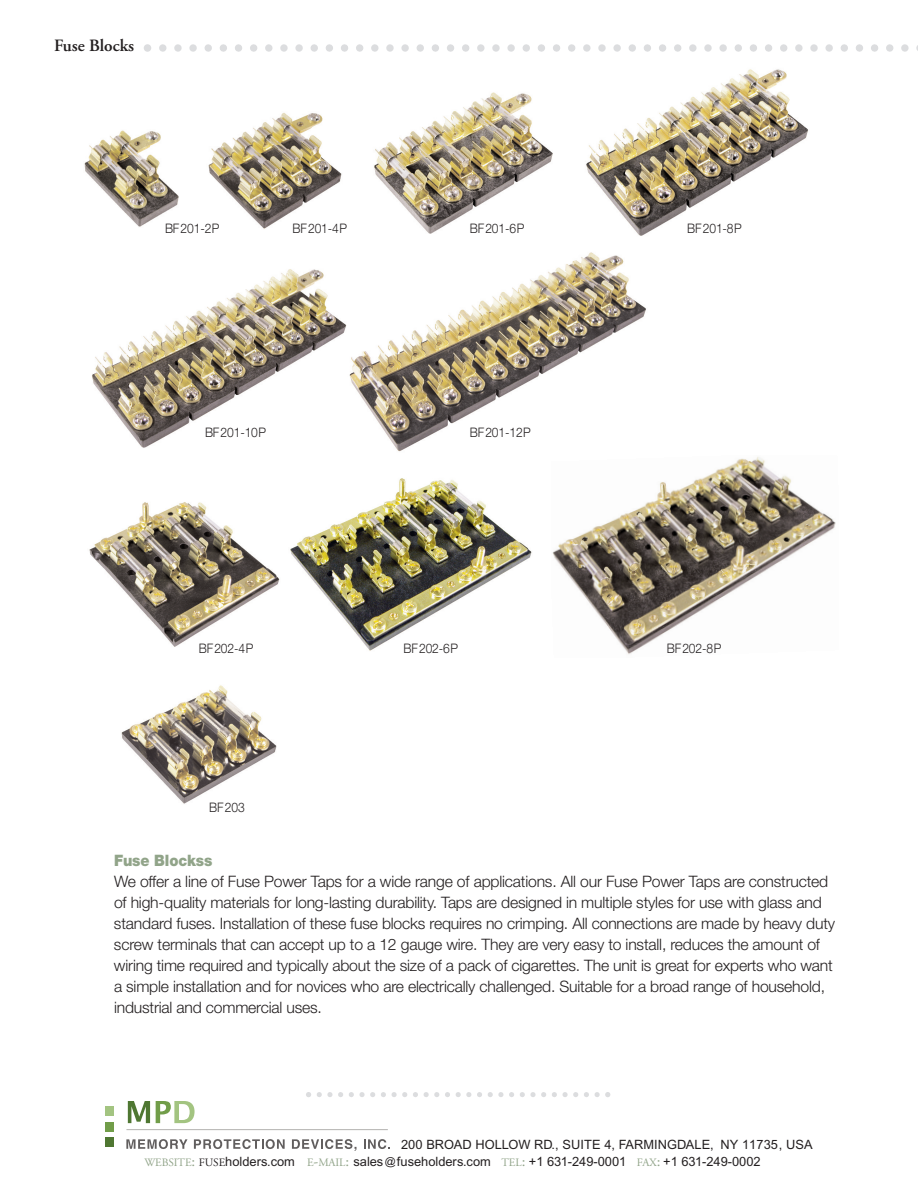
<style>
.page{position:relative;width:918px;height:1188px;background:#fff}
.page>*{position:absolute;margin:0;border:0;box-sizing:border-box;transform-origin:0 0}
.t1{font:600 17.25px "Adobe Garamond";color:#231f20}
.t2{font:300 15.75px/21px "Helvetica Neue";letter-spacing:-.01em;color:#231f20}
.t3{font:900 15.75px "Helvetica Neue";letter-spacing:-.005em;color:#91a489;scale:.92 1}
.t4{font:300 13.2px "Helvetica Neue";letter-spacing:-.01em;color:#231f20;scale:.92 1}
.t5{font:12.9px/17.5px "Arial SFMT";color:#231f20}
.s1{font-family:"Adobe Garamond";font-size:11.25px;color:#91a489}
.s2{font-family:"Adobe Garamond";font-size:15.15px;color:#91a489}
.s3{font-family:"Adobe Garamond";font-size:11.25px}
.s4{font-size:10.8px}
</style>
<div class="page">
<svg style="left:128px;top:1101px;width:22px;height:22px"></svg>
<svg style="left:156px;top:1101px;width:39px;height:22px"></svg>
<hr style="left:126px;top:1129px;width:262px;height:1px;background:#b3b2b0">
<svg style="left:126px;top:1139px;width:61px;height:10px"></svg>
<svg style="left:194px;top:1139px;width:91px;height:10px"></svg>
<svg style="left:292px;top:1139px;width:64px;height:12px"></svg>
<svg style="left:364px;top:1139px;width:26px;height:10px"></svg>
<div style="left:105px;top:1137px;width:8px;height:10px;background:#4f7732"></div>
<div style="left:105px;top:1122px;width:8px;height:9px;background:#719d49"></div>
<div style="left:105px;top:1106px;width:8px;height:9px;background:#a3c481"></div>
<svg style="left:306px;top:1092px;width:304px;height:5px"></svg>
<svg style="left:144px;top:44px;width:774px;height:8px"></svg>
<img style="left:84px;top:130px;width:95px;height:97px">
<img style="left:586px;top:69px;width:222px;height:167px">
<img style="left:351px;top:252px;width:295px;height:200px">
<img style="left:208px;top:113px;width:134px;height:116px">
<img style="left:374px;top:92px;width:179px;height:142px">
<img style="left:92px;top:269px;width:255px;height:179px">
<img style="left:89px;top:502px;width:191px;height:145px">
<img style="left:552px;top:457px;width:284px;height:198px">
<img style="left:121px;top:685px;width:156px;height:119px">
<img style="left:290px;top:478px;width:242px;height:173px">
<p class="t1" style="left:54px;top:39px;width:82px">Fuse Blocks</p>
<p class="t4" style="left:165px;top:224px;width:61px">BF201-2P</p>
<p class="t4" style="left:292px;top:224px;width:61px">BF201-4P</p>
<p class="t4" style="left:470px;top:224px;width:61px">BF201-6P</p>
<p class="t4" style="left:205px;top:427px;width:68px">BF201-10P</p>
<p class="t4" style="left:470px;top:427px;width:68px">BF201-12P</p>
<p class="t4" style="left:687px;top:224px;width:61px">BF201-8P</p>
<p class="t4" style="left:199px;top:643px;width:61px">BF202-4P</p>
<p class="t4" style="left:209px;top:803px;width:40px">BF203</p>
<p class="t4" style="left:404px;top:643px;width:61px">BF202-6P</p>
<p class="t4" style="left:667px;top:643px;width:61px">BF202-8P</p>
<p class="t3" style="left:114px;top:854px;width:109px">Fuse Blockss</p>
<p class="t2" style="left:114px;top:872px;width:723px">We offer a line of Fuse Power Taps for a wide range of applications. All our Fuse Power Taps are constructed of high-quality materials for long-lasting durability. Taps are designed in multiple styles for use with glass and standard fuses. Installation of these fuse blocks requires no crimping. All connections are made by heavy duty screw terminals that can accept up to a 12 gauge wire. They are very easy to install, reduces the amount of wiring time required and typically about the size of a pack of cigarettes. The unit is great for experts who want a simple installation and for novices who are electrically challenged. Suitable for a broad range of household, industrial and commercial uses.</p>
<p class="t5" style="left:144px;top:1136px;width:670px;text-indent:257px">200 BROAD HOLLOW RD., SUITE 4, FARMINGDALE, NY 11735, USA<br><span class="s1">WEBSITE</span><span class="s2">:</span> <span class="s3">FUSE</span>holders.com <span class="s1">E</span><span class="s2">-</span><span class="s1">MAIL</span><span class="s2">:</span> sales<span class="s4">@</span>fuseholders.com <span class="s1">TEL</span><span class="s2">:</span> +1 631-249-0001 <span class="s1">FAX</span><span class="s2">:</span> +1 631-249-0002</p>
</div>
